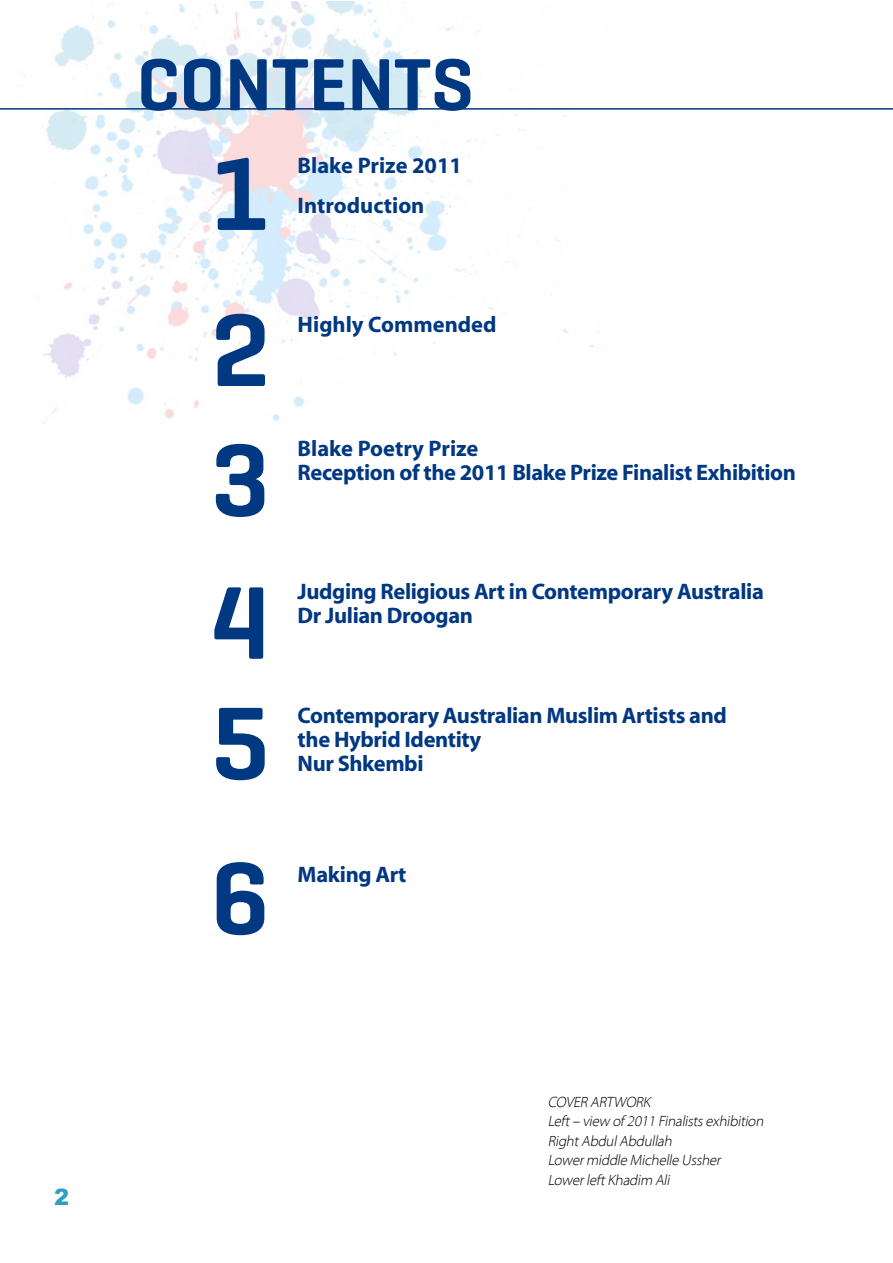
<style>
.page{position:relative;width:893px;height:1263px;background:#fff}
.page>*{position:absolute;margin:0;border:0;box-sizing:border-box;transform-origin:0 0}
.t1{font:700 22.5px/24px "Myriad";letter-spacing:-.015em;color:#003882}
.t2{font:900 22.5px "Arial";color:#329ec5}
.t3{font:italic 300 15px/19.5px "Myriad Pro";letter-spacing:-.01em;color:#000}
</style>
<div class="page">
<img style="left:43px;top:1px;width:552px;height:422px">
<hr style="left:0;top:108px;width:892px;height:2px;background:#003882">
<svg style="left:217px;top:862px;width:47px;height:73px"></svg>
<svg style="left:216px;top:708px;width:49px;height:72px"></svg>
<svg style="left:214px;top:587px;width:49px;height:72px"></svg>
<svg style="left:216px;top:444px;width:48px;height:73px"></svg>
<svg style="left:218px;top:158px;width:47px;height:72px;background:#7d94ba"></svg>
<svg style="left:141px;top:59px;width:329px;height:52px"></svg>
<svg style="left:216px;top:314px;width:49px;height:72px"></svg>
<p class="t2" style="left:54px;top:1180px;width:17px">2</p>
<p class="t1" style="left:298px;top:147px;width:166px;line-height:39.8px">Blake Prize 2011<br>Introduction</p>
<p class="t1" style="left:298px;top:314px;width:200px">Highly Commended</p>
<p class="t1" style="left:298px;top:437px;width:500px">Blake Poetry Prize<br>Reception of the 2011 Blake Prize Finalist Exhibition</p>
<p class="t1" style="left:298px;top:580px;width:468px">Judging Religious Art in Contemporary Australia<br>Dr Julian Droogan</p>
<p class="t1" style="left:298px;top:704px;width:431px">Contemporary Australian Muslim Artists and the Hybrid Identity<br>Nur Shkembi</p>
<p class="t1" style="left:298px;top:863px;width:110px">Making Art</p>
<p class="t3" style="left:548px;top:1093px;width:220px">COVER ARTWORK<br>Left– view of 2011 Finalistsexhibition<br>RightAbdulAbdullah<br>Lowermiddle Michelle Ussher<br>LowerleftKhadim Ali</p>
</div>
